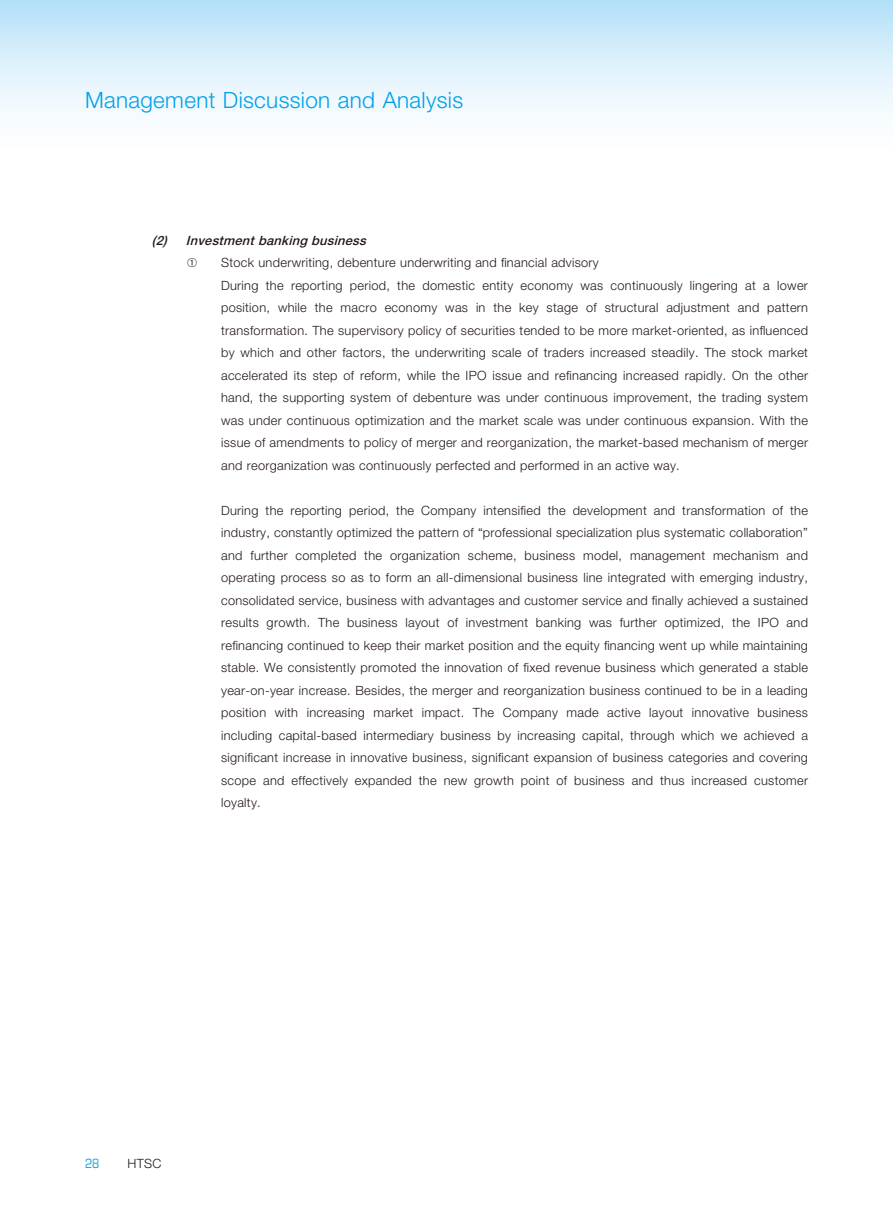
<style>
.page{position:relative;width:893px;height:1212px;background:#fff}
.page>*{position:absolute;margin:0;border:0;box-sizing:border-box;transform-origin:0 0}
.t1{font:300 22.5px "Helvetica Neue";letter-spacing:.015em;color:#00a1e9}
.t2{font:300 12.75px/22.5px "Helvetica Neue";letter-spacing:.025em;color:#231916}
.t3{font:italic 500 12.75px "Helvetica Neue";color:#231916}
.t4{font:condensed 12.75px "Eurostile";color:#00a1e9}
</style>
<div class="page">
<h1 class="t1" style="left:85px;top:86px;width:380px">Management Discussion and Analysis</h1>
<p class="t3" style="left:152px;top:233px;width:219px">(2) Investmentbanking business</p>
<p class="t2" style="left:221px;top:251px;width:589px">Stock underwriting, debenture underwriting and financial advisory<br>During the reporting period, the domestic entity economy was continuously lingering at a lower position, while the macro economy was in the key stage of structural adjustment and pattern transformation. The supervisory policy of securities tended to be more market-oriented, as influenced by which and other factors, the underwriting scale of traders increased steadily. The stock market accelerated its step of reform, while the IPO issue and refinancing increased rapidly. On the other hand, the supporting system of debenture was under continuous improvement, the trading system was under continuous optimization and the market scale was under continuous expansion. With the issue of amendments to policy of merger and reorganization, the market-based mechanism of merger and reorganization was continuously perfected and performed in an active way.</p>
<p class="t2" style="left:221px;top:499px;width:588px;text-align:justify">During the reporting period, the Company intensified the development and transformation of the industry, constantly optimized the pattern of “professional specialization plus systematic collaboration” and further completed the organization scheme, business model, management mechanism and operating process so as to form an all-dimensional business line integrated with emerging industry, consolidated service, business with advantages and customer service and finally achieved a sustained results growth. The business layout of investment banking was further optimized, the IPO and refinancing continued to keep their market position and the equity financing went up while maintaining stable. We consistently promoted the innovation of fixed revenue business which generated a stable year-on-year increase. Besides, the merger and reorganization business continued to be in a leading position with increasing market impact. The Company made active layout innovative business including capital-based intermediary business by increasing capital, through which we achieved a significant increase in innovative business, significant expansion of business categories and covering scope and effectively expanded the new growth point of business and thus increased customer loyalty.</p>
<p class="t4" style="left:85px;top:1155px;width:16px">28</p>
<p class="t2" style="left:128px;top:1151px;width:35px">HTSC</p>
</div>
